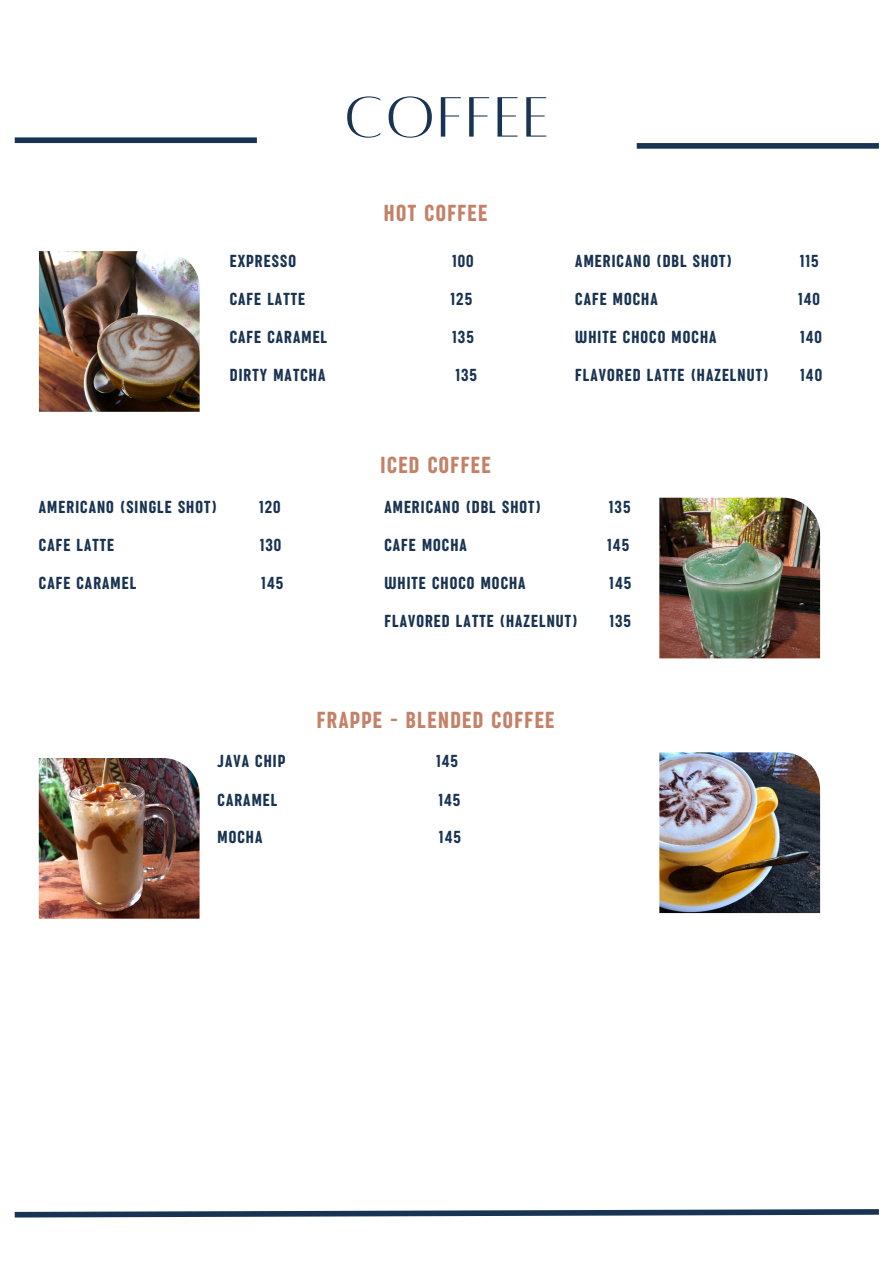
<style>
.page{position:relative;width:894px;height:1264px;background:#fff}
.page>*{position:absolute;margin:0;border:0;box-sizing:border-box;transform-origin:0 0}
.t1{font:62.7px "Alta regular";letter-spacing:.05em;color:#193352}
.t2{font:24px "Sugo Pro Classic";letter-spacing:.06em;color:#c48168}
.t3{font:18px "Sugo Pro Classic";letter-spacing:.06em;color:#193352}
</style>
<div class="page">
<div style="left:15px;top:137px;width:242px;height:6px;background:#193352"></div>
<svg style="left:14px;top:1209px;width:865px;height:9px"></svg>
<div style="left:636px;top:143px;width:242px;height:6px;background:#193352"></div>
<img style="left:659px;top:752px;width:160px;height:161px">
<img style="left:659px;top:497px;width:160px;height:161px">
<img style="left:39px;top:251px;width:160px;height:161px">
<img style="left:39px;top:758px;width:160px;height:160px">
<h1 class="t1" style="left:344px;top:86px;width:206px">COFFEE</h1>
<p class="t2" style="left:384px;top:201px;width:105px">HOT COFFEE</p>
<p class="t3" style="left:230px;top:252px;width:68px">EXPRESSO</p>
<p class="t3" style="left:452px;top:252px;width:23px">100</p>
<p class="t3" style="left:575px;top:252px;width:158px">AMERICANO (DBL SHOT)</p>
<p class="t3" style="left:799px;top:252px;width:20px">115</p>
<p class="t3" style="left:230px;top:290px;width:77px">CAFE LATTE</p>
<p class="t3" style="left:450px;top:290px;width:23px">125</p>
<p class="t3" style="left:575px;top:290px;width:84px">CAFE MOCHA</p>
<p class="t3" style="left:798px;top:290px;width:23px">140</p>
<p class="t3" style="left:230px;top:328px;width:99px">CAFE CARAMEL</p>
<p class="t3" style="left:452px;top:328px;width:23px">135</p>
<p class="t3" style="left:575px;top:328px;width:143px">WHITE CHOCO MOCHA</p>
<p class="t3" style="left:800px;top:328px;width:23px">140</p>
<h2 class="t3" style="left:230px;top:366px;width:97px">DIRTY MATCHA</h2>
<h2 class="t3" style="left:455px;top:366px;width:23px">135</h2>
<p class="t3" style="left:575px;top:366px;width:194px">FLAVORED LATTE (HAZELNUT)</p>
<p class="t3" style="left:800px;top:366px;width:23px">140</p>
<h2 class="t2" style="left:380px;top:453px;width:111px">ICED COFFEE</h2>
<p class="t3" style="left:39px;top:498px;width:179px">AMERICANO (SINGLE SHOT)</p>
<p class="t3" style="left:259px;top:498px;width:23px">120</p>
<p class="t3" style="left:384px;top:498px;width:158px">AMERICANO (DBL SHOT)</p>
<p class="t3" style="left:608px;top:498px;width:23px">135</p>
<p class="t3" style="left:39px;top:536px;width:77px">CAFE LATTE</p>
<p class="t3" style="left:260px;top:536px;width:23px">130</p>
<p class="t3" style="left:384px;top:536px;width:84px">CAFE MOCHA</p>
<p class="t3" style="left:607px;top:536px;width:23px">145</p>
<p class="t3" style="left:39px;top:574px;width:99px">CAFE CARAMEL</p>
<p class="t3" style="left:261px;top:574px;width:23px">145</p>
<p class="t3" style="left:384px;top:574px;width:143px">WHITE CHOCO MOCHA</p>
<p class="t3" style="left:609px;top:574px;width:23px">145</p>
<p class="t3" style="left:384px;top:612px;width:194px">FLAVORED LATTE (HAZELNUT)</p>
<p class="t3" style="left:609px;top:612px;width:23px">135</p>
<p class="t2" style="left:316px;top:707px;width:239px">FRAPPE - BLENDED COFFEE</p>
<p class="t3" style="left:217px;top:752px;width:69px">JAVA CHIP</p>
<p class="t3" style="left:436px;top:752px;width:23px">145</p>
<p class="t3" style="left:217px;top:790px;width:61px">CARAMEL</p>
<p class="t3" style="left:438px;top:790px;width:23px">145</p>
<p class="t3" style="left:217px;top:827px;width:46px">MOCHA</p>
<p class="t3" style="left:439px;top:827px;width:23px">145</p>
</div>
